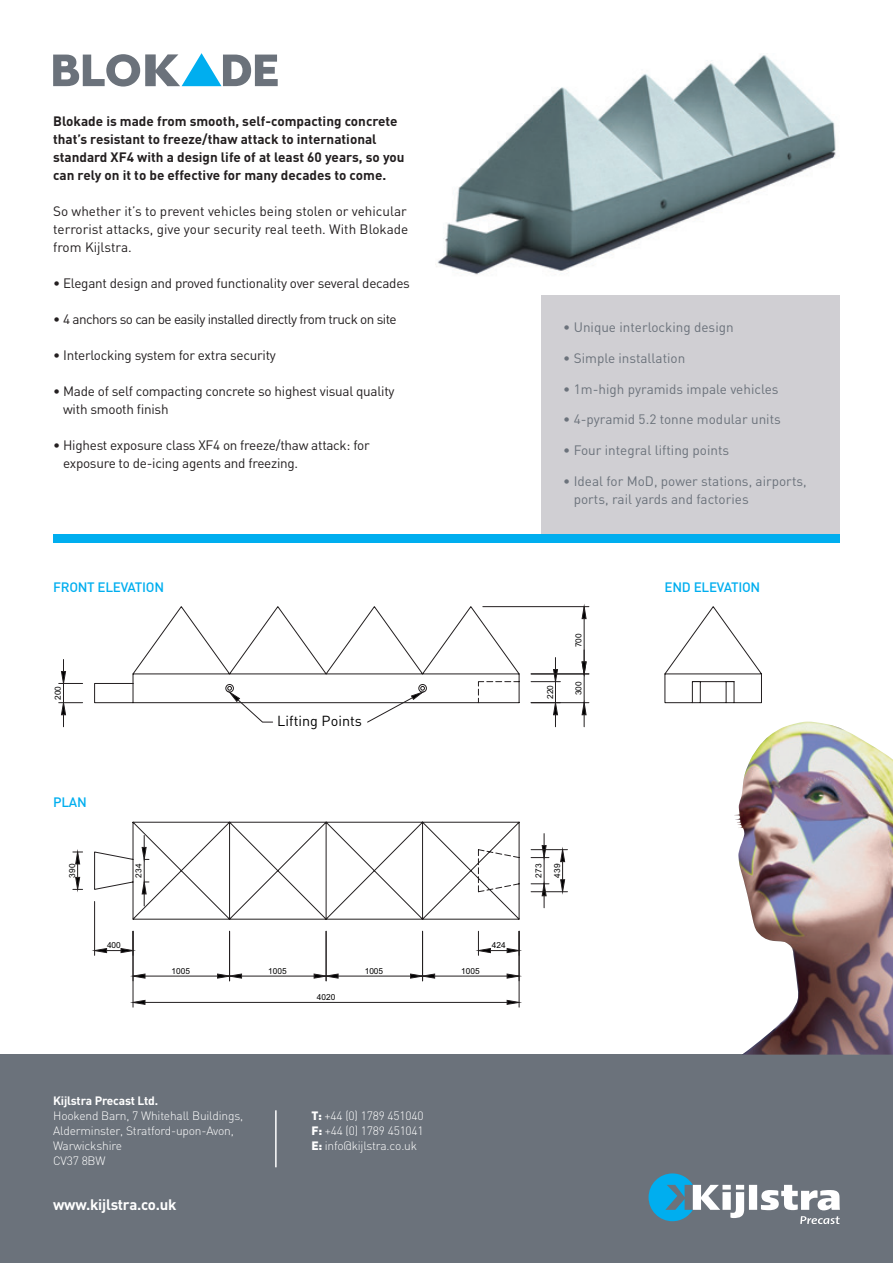
<style>
.page{position:relative;width:893px;height:1263px;background:#fff}
.page>*{position:absolute;margin:0;border:0;box-sizing:border-box;transform-origin:0 0}
.t1{font:700 15px "DIN";letter-spacing:-.015em;color:#fff}
.t2{font:14.4px "DIN";color:#000001}
.t3{font:13.5px/18px "DIN";letter-spacing:-.02em;color:#231f20}
.t4{font:13.5px/18px "DIN";color:#6b727b}
.t5{font:700 13.5px/18px "DIN";color:#231f20}
.t6{font:13.5px "DIN";letter-spacing:-.04em;color:#231f20}
.t7{font:500 13.5px "DIN";letter-spacing:-.02em;color:#00aeef}
.t8{font:300 12px/15px "DIN";letter-spacing:-.015em;color:#fff}
.t9{font:8.4px "Arial";color:#000001}
.s1{font-weight:700}
.s2{font-weight:900}
</style>
<div class="page">
<div style="left:0;top:1054px;width:893px;height:209px;background:#6b727b"></div>
<svg style="left:648px;top:1173px;width:192px;height:51px"></svg>
<hr style="left:275px;top:1110px;width:2px;height:57px;background:#fff">
<img style="left:437px;top:54px;width:399px;height:221px">
<div style="left:541px;top:295px;width:299px;height:239px;background:#d0cfd3"></div>
<svg style="left:94px;top:606px;width:668px;height:315px"></svg>
<svg style="left:141px;top:847px;width:6px;height:13px"></svg>
<svg style="left:141px;top:881px;width:6px;height:14px"></svg>
<svg style="left:73px;top:851px;width:10px;height:39px"></svg>
<svg style="left:478px;top:931px;width:41px;height:24px"></svg>
<hr style="left:435px;top:976px;width:72px;height:1px;background:#231f20">
<svg style="left:506px;top:973px;width:13px;height:6px"></svg>
<hr style="left:422px;top:931px;width:1px;height:50px;background:#231f20">
<hr style="left:338px;top:976px;width:73px;height:1px;background:#231f20">
<svg style="left:410px;top:973px;width:25px;height:6px"></svg>
<hr style="left:326px;top:931px;width:1px;height:50px;background:#231f20">
<hr style="left:242px;top:976px;width:72px;height:1px;background:#231f20">
<svg style="left:313px;top:973px;width:26px;height:6px"></svg>
<hr style="left:229px;top:931px;width:1px;height:50px;background:#231f20">
<hr style="left:145px;top:976px;width:73px;height:1px;background:#231f20">
<svg style="left:217px;top:973px;width:25px;height:6px"></svg>
<svg style="left:132px;top:973px;width:14px;height:6px"></svg>
<hr style="left:519px;top:931px;width:1px;height:76px;background:#231f20">
<hr style="left:133px;top:931px;width:1px;height:76px;background:#231f20">
<hr style="left:145px;top:1002px;width:362px;height:1px;background:#231f20">
<svg style="left:506px;top:999px;width:14px;height:6px"></svg>
<svg style="left:132px;top:999px;width:14px;height:6px"></svg>
<hr style="left:94px;top:901px;width:1px;height:54px;background:#231f20">
<svg style="left:94px;top:931px;width:40px;height:24px"></svg>
<svg style="left:531px;top:833px;width:18px;height:75px"></svg>
<hr style="left:531px;top:891px;width:36px;height:1px;background:#231f20">
<hr style="left:531px;top:849px;width:36px;height:1px;background:#231f20">
<svg style="left:560px;top:849px;width:5px;height:43px"></svg>
<svg style="left:531px;top:657px;width:29px;height:70px"></svg>
<hr style="left:531px;top:702px;width:58px;height:1px;background:#231f20">
<hr style="left:531px;top:674px;width:58px;height:1px;background:#231f20">
<hr style="left:483px;top:606px;width:106px;height:1px;background:#231f20">
<hr style="left:584px;top:619px;width:1px;height:43px;background:#231f20">
<svg style="left:581px;top:650px;width:6px;height:77px"></svg>
<svg style="left:581px;top:606px;width:6px;height:13px"></svg>
<svg style="left:59px;top:659px;width:24px;height:68px"></svg>
<svg style="left:225px;top:684px;width:202px;height:39px"></svg>
<div style="left:53px;top:534px;width:787px;height:8px;background:#00aeef"></div>
<svg style="left:53px;top:53px;width:225px;height:34px"></svg>
<img style="left:734px;top:721px;width:159px;height:333px">
<p class="t5" style="left:53px;top:112px;width:353px">Blokade is made from smooth, self-compacting concrete that’s resistant to freeze/thaw attack to international standard XF4 with a design life of at least 60 years, so you can rely on it to be effective for many decades to come.</p>
<p class="t3" style="left:53px;top:202px;width:357px;text-align:justify">So whether it’s to prevent vehicles being stolen or vehicular terrorist attacks, give your security real teeth. With Blokade from Kijlstra.</p>
<p class="t3" style="left:53px;top:274px;width:358px">• Elegant design and proved functionality over several decades</p>
<p class="t6" style="left:53px;top:311px;width:345px">• 4 anchors so can be easily installed directly from truck on site</p>
<p class="t3" style="left:53px;top:346px;width:224px">• Interlocking system for extra security</p>
<p class="t3" style="left:63px;top:382px;width:333px;text-indent:-10px">• Made of self compacting concrete so highest visual quality with smooth finish</p>
<p class="t3" style="left:63px;top:436px;width:308px;text-indent:-10px">• Highest exposure class XF4 on freeze/thaw attack: for exposure to de-icing agents and freezing.</p>
<p class="t7" style="left:53px;top:578px;width:113px">FRONT ELEVATION</p>
<p class="t9" style="left:53px;top:700px;width:15px;rotate:-90deg">200</p>
<p class="t7" style="left:53px;top:794px;width:35px">PLAN</p>
<p class="t9" style="left:67px;top:878px;width:15px;rotate:-90deg">390</p>
<p class="t9" style="left:133px;top:877px;width:15px;rotate:-90deg">234</p>
<p class="t9" style="left:107px;top:940px;width:15px">400</p>
<p class="t2" style="left:277px;top:712px;width:86px">Lifting Points</p>
<p class="t9" style="left:172px;top:965px;width:20px">1005</p>
<p class="t9" style="left:268px;top:965px;width:20px">1005</p>
<p class="t9" style="left:365px;top:965px;width:20px">1005</p>
<p class="t9" style="left:461px;top:965px;width:20px">1005</p>
<p class="t9" style="left:317px;top:991px;width:20px">4020</p>
<p class="t9" style="left:492px;top:940px;width:15px">424</p>
<p class="t4" style="left:563px;top:318px;width:172px">• Unique interlocking design</p>
<p class="t4" style="left:563px;top:349px;width:124px">• Simple installation</p>
<p class="t4" style="left:563px;top:380px;width:217px">• 1m-high pyramids impale vehicles</p>
<p class="t4" style="left:563px;top:410px;width:219px">• 4-pyramid 5.2 tonne modular units</p>
<p class="t4" style="left:563px;top:441px;width:168px">• Four integral lifting points</p>
<p class="t4" style="left:574px;top:472px;width:234px;text-indent:-11px">• Ideal for MoD, power stations, airports, ports, rail yards and factories</p>
<p class="t9" style="left:573px;top:647px;width:15px;rotate:-90deg">700</p>
<p class="t9" style="left:545px;top:699px;width:15px;rotate:-90deg">220</p>
<p class="t9" style="left:573px;top:695px;width:15px;rotate:-90deg">300</p>
<p class="t9" style="left:533px;top:877px;width:15px;rotate:-90deg">273</p>
<p class="t9" style="left:552px;top:877px;width:15px;rotate:-90deg">439</p>
<p class="t7" style="left:665px;top:578px;width:97px">END ELEVATION</p>
<p class="t8" style="left:53px;top:1093px;width:192px"><span class="s1">Kijlstra Precast Ltd.<br></span>Hookend Barn, 7 Whitehall Buildings,</p>
<p class="t8" style="left:53px;top:1123px;width:182px">Alderminster, Stratford-upon-Avon,<br>Warwickshire</p>
<p class="t8" style="left:53px;top:1153px;width:54px">CV37 8BW</p>
<p class="t1" style="left:53px;top:1194px;width:125px">www.kijlstra.co.uk</p>
<p class="t8" style="left:311px;top:1108px;width:114px"><span class="s2">T:</span> +44 (0) 1789 451040<br><span class="s2">F:</span> +44 (0) 1789 451041</p>
<p class="t8" style="left:311px;top:1138px;width:107px"><span class="s2">E:</span> info@kijlstra.co.uk</p>
</div>
